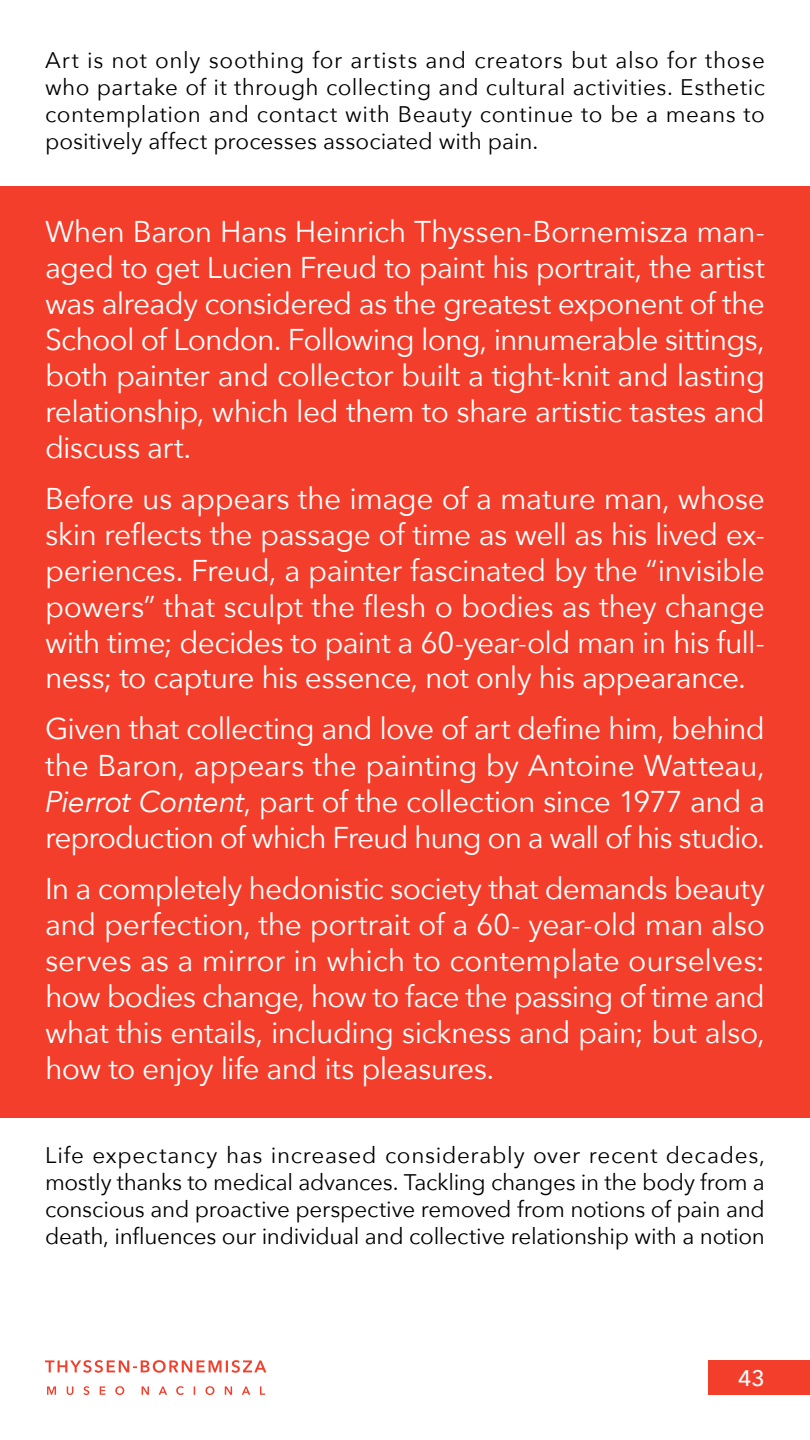
<style>
.page{position:relative;width:810px;height:1440px;background:#fff}
.page>*{position:absolute;margin:0;border:0;box-sizing:border-box;transform-origin:0 0}
.t1{font:30px/36px "Avenir Next";letter-spacing:-.025em;color:#fff;text-align:justify}
.t2{font:22.5px/27px "Avenir Next";letter-spacing:-.005em;color:#000;text-align:justify}
.t3{font:500 22.5px "Avenir Next";color:#fff}
.s1{font-style:italic}
</style>
<div class="page">
<div style="left:708px;top:1360px;width:102px;height:35px;background:#f33e2b"></div>
<svg style="left:47px;top:1386px;width:218px;height:9px"></svg>
<svg style="left:45px;top:1360px;width:221px;height:13px"></svg>
<div style="left:0;top:186px;width:810px;height:932px;background:#f33e2b"></div>
<p class="t2" style="left:45px;top:45px;width:722px">Art is not only soothing for artists and creators but also for those who partake of it through collecting and cultural activities. Esthetic contemplation and contact with Beauty continue to be a means to positively affect processes associated with pain.</p>
<p class="t1" style="left:45px;top:212px;width:722px">When Baron Hans Heinrich Thyssen-Bornemisza man&shy;aged to get Lucien Freud to paint his portrait, the artist was already considered as the greatest exponent of the School of London. Following long, innumerable sittings, both painter and collector built a tight-knit and lasting relationship, which led them to share artistic tastes and discuss art.</p>
<p class="t1" style="left:45px;top:479px;width:722px">Before us appears the image of a mature man, whose skin reflects the passage of time as well as his lived ex&shy;periences. Freud, a painter fascinated by the “invisible powers” that sculpt the flesh o bodies as they change with time; decides to paint a 60-year-old man in his full&shy;ness; to capture his essence, not only his appearance.</p>
<p class="t1" style="left:45px;top:710px;width:722px">Given that collecting and love of art define him, behind the Baron, appears the painting by Antoine Watteau, <span class="s1">Pierrot Content</span>, part of the collection since 1977 and a reproduction of which Freud hung on a wall of his studio.</p>
<p class="t1" style="left:45px;top:869px;width:722px">In a completely hedonistic society that demands beauty and perfection, the portrait of a 60- year-old man also serves as a mirror in which to contemplate ourselves: how bodies change, how to face the passing of time and what this entails, including sickness and pain; but also, how to enjoy life and its pleasures.</p>
<p class="t2" style="left:45px;top:1140px;width:722px">Life expectancy has increased considerably over recent decades, mostly thanks to medical advances. Tackling changes in the body from a conscious and proactive perspective removed from notions of pain and death, influences our individual and collective relationship with a notion</p>
<p class="t3" style="left:738px;top:1359px;width:28px">43</p>
</div>
